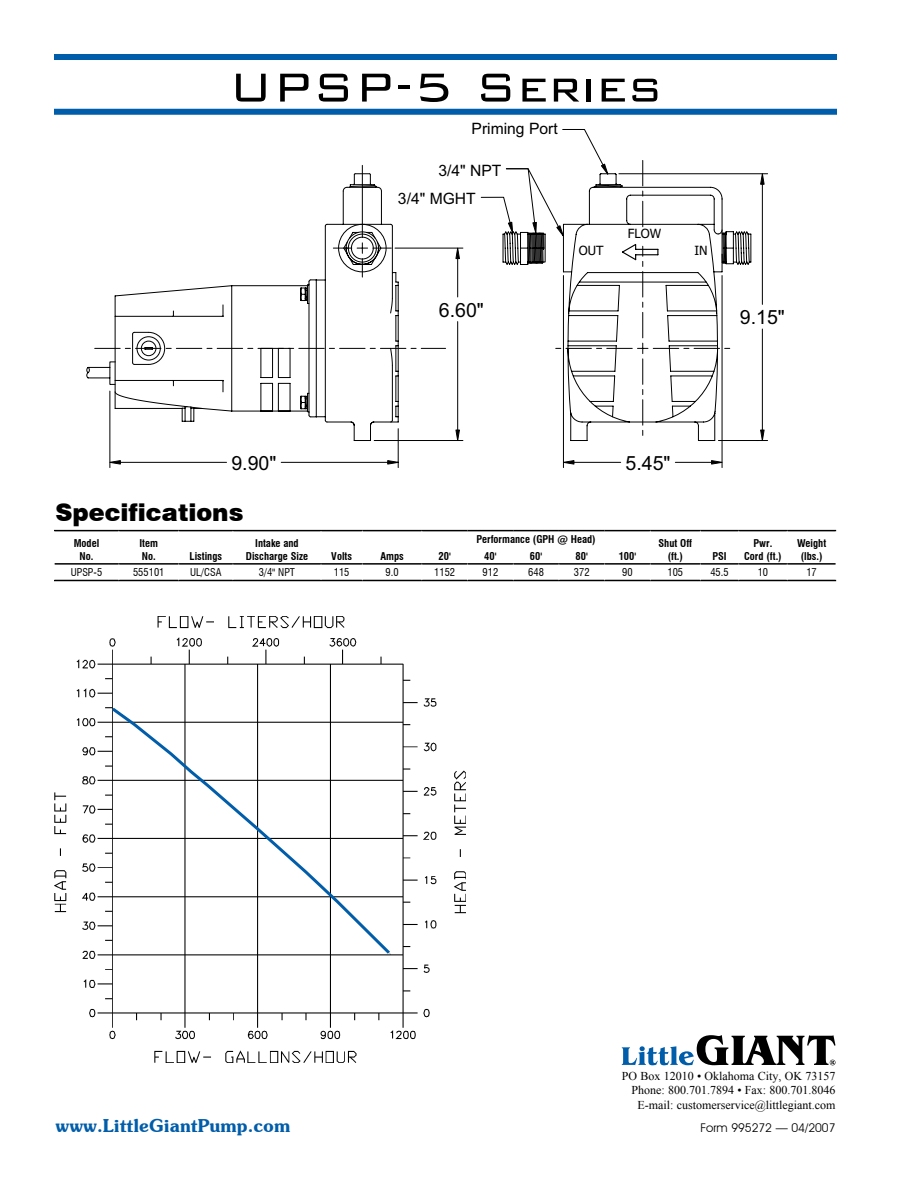
<style>
.page{position:relative;width:918px;height:1188px;background:#fff}
.page>*{position:absolute;margin:0;border:0;box-sizing:border-box;transform-origin:0 0}
.t1{font:300 54px "Bank Gothic BT";color:#000}
.t2{font:900 24px "Swiss 721 BT";color:#000}
.t3{font:19.65px "Arial";color:#000}
.t4{font:600 18px "Souvenir IT Cby BT";color:#005daa}
.t5{font:15.6px/27.5px "Arial";color:#000}
.t6{font:12.75px "Tahoma";color:#000}
.t7{font:12px/14.4px "Times New Roman";color:#000;text-align:right}
.t8{font:12px "Avant Garde IT Cby BT";color:#000}
.t9{font:700 condensed 10.5px/12.6px "Swiss 721 BT";color:#000;text-align:center}
.t10{font:condensed 10.5px "Swiss 721 BT";color:#000}
</style>
<div class="page">
<svg style="left:95px;top:348px;width:14px;height:1px"></svg>
<hr style="left:619px;top:173px;width:149px;height:1px;background:#000">
<hr style="left:762px;top:184px;width:1px;height:120px;background:#000">
<svg style="left:760px;top:173px;width:5px;height:12px"></svg>
<svg style="left:751px;top:248px;width:14px;height:193px"></svg>
<svg style="left:342px;top:165px;width:139px;height:57px"></svg>
<svg style="left:562px;top:173px;width:189px;height:295px"></svg>
<svg style="left:481px;top:156px;width:254px;height:284px"></svg>
<svg style="left:109px;top:222px;width:404px;height:246px"></svg>
<svg style="left:109px;top:460px;width:12px;height:5px"></svg>
<svg style="left:387px;top:428px;width:15px;height:40px"></svg>
<div style="left:54px;top:54px;width:783px;height:6px;background:#005daa"></div>
<div style="left:54px;top:109px;width:783px;height:6px;background:#005daa"></div>
<img style="left:54px;top:616px;width:411px;height:446px">
<hr style="left:54px;top:530px;width:65px;height:1px;background:#000">
<hr style="left:119px;top:530px;width:60px;height:1px;background:#000">
<hr style="left:179px;top:530px;width:54px;height:1px;background:#000">
<hr style="left:233px;top:530px;width:88px;height:1px;background:#000">
<hr style="left:321px;top:530px;width:41px;height:1px;background:#000">
<hr style="left:362px;top:530px;width:60px;height:1px;background:#000">
<hr style="left:422px;top:530px;width:46px;height:1px;background:#000">
<hr style="left:468px;top:530px;width:45px;height:1px;background:#000">
<hr style="left:513px;top:530px;width:46px;height:1px;background:#000">
<hr style="left:559px;top:530px;width:46px;height:1px;background:#000">
<hr style="left:605px;top:530px;width:45px;height:1px;background:#000">
<hr style="left:650px;top:530px;width:50px;height:1px;background:#000">
<hr style="left:700px;top:530px;width:39px;height:1px;background:#000">
<hr style="left:739px;top:530px;width:48px;height:1px;background:#000">
<hr style="left:787px;top:530px;width:49px;height:1px;background:#000">
<hr style="left:54px;top:580px;width:65px;height:1px;background:#000">
<hr style="left:119px;top:580px;width:60px;height:1px;background:#000">
<hr style="left:179px;top:580px;width:54px;height:1px;background:#000">
<hr style="left:233px;top:580px;width:88px;height:1px;background:#000">
<hr style="left:321px;top:580px;width:41px;height:1px;background:#000">
<hr style="left:362px;top:580px;width:60px;height:1px;background:#000">
<hr style="left:422px;top:580px;width:46px;height:1px;background:#000">
<hr style="left:468px;top:580px;width:45px;height:1px;background:#000">
<hr style="left:513px;top:580px;width:46px;height:1px;background:#000">
<hr style="left:559px;top:580px;width:46px;height:1px;background:#000">
<hr style="left:605px;top:580px;width:45px;height:1px;background:#000">
<hr style="left:650px;top:580px;width:50px;height:1px;background:#000">
<hr style="left:700px;top:580px;width:39px;height:1px;background:#000">
<hr style="left:739px;top:580px;width:48px;height:1px;background:#000">
<hr style="left:787px;top:580px;width:49px;height:1px;background:#000">
<svg style="left:54px;top:531px;width:783px;height:49px"></svg>
<svg style="left:109px;top:705px;width:284px;height:252px"></svg>
<svg style="left:622px;top:1035px;width:213px;height:30px"></svg>
<h1 class="t1" style="left:229px;top:59px;width:435px">UPSP-5 Series</h1>
<h3 class="t5" style="left:472px;top:115px;width:88px">Priming Port</h3>
<h3 class="t5" style="left:398px;top:157px;width:105px;text-indent:40px">3/4" NPT<br>3/4" MGHT</h3>
<h3 class="t3" style="left:439px;top:297px;width:47px">6.60"</h3>
<p class="t6" style="left:628px;top:225px;width:35px">FLOW</p>
<p class="t6" style="left:579px;top:242px;width:26px">OUT</p>
<p class="t6" style="left:695px;top:242px;width:15px">IN</p>
<h3 class="t3" style="left:740px;top:304px;width:47px">9.15"</h3>
<h3 class="t3" style="left:231px;top:450px;width:47px">9.90"</h3>
<h3 class="t3" style="left:625px;top:450px;width:47px">5.45"</h3>
<h2 class="t2" style="left:56px;top:498px;width:189px">Specifications</h2>
<p class="t9" style="left:74px;top:537px;width:27px">Model<br>No.</p>
<p class="t9" style="left:140px;top:537px;width:20px;text-align:left">Item<br>No.</p>
<p class="t9" style="left:246px;top:537px;width:64px">Intake and<br>Discharge Size</p>
<p class="t9" style="left:190px;top:549px;width:34px">Listings</p>
<p class="t9" style="left:331px;top:549px;width:22px">Volts</p>
<p class="t9" style="left:380px;top:549px;width:25px">Amps</p>
<p class="t9" style="left:476px;top:533px;width:121px">Performance (GPH @ Head)</p>
<p class="t9" style="left:659px;top:537px;width:35px">Shut Off (ft.)</p>
<p class="t9" style="left:744px;top:537px;width:39px">Pwr.<br>Cord (ft.)</p>
<p class="t9" style="left:797px;top:537px;width:31px">Weight</p>
<p class="t9" style="left:439px;top:549px;width:14px">20'</p>
<p class="t9" style="left:484px;top:549px;width:14px">40'</p>
<p class="t9" style="left:530px;top:549px;width:14px">60'</p>
<p class="t9" style="left:576px;top:549px;width:14px">80'</p>
<p class="t9" style="left:619px;top:549px;width:19px">100'</p>
<p class="t9" style="left:801px;top:549px;width:23px">(lbs.)</p>
<p class="t9" style="left:712px;top:549px;width:16px">PSI</p>
<p class="t10" style="left:71px;top:566px;width:33px">UPSP-5</p>
<p class="t10" style="left:133px;top:566px;width:33px">555101</p>
<p class="t10" style="left:190px;top:566px;width:33px">UL/CSA</p>
<p class="t10" style="left:259px;top:566px;width:38px">3/4" NPT</p>
<p class="t10" style="left:334px;top:566px;width:17px">115</p>
<p class="t10" style="left:386px;top:566px;width:15px">9.0</p>
<p class="t10" style="left:434px;top:566px;width:22px">1152</p>
<p class="t10" style="left:483px;top:566px;width:17px">912</p>
<p class="t10" style="left:528px;top:566px;width:17px">648</p>
<p class="t10" style="left:574px;top:566px;width:17px">372</p>
<p class="t10" style="left:622px;top:566px;width:12px">90</p>
<p class="t10" style="left:667px;top:566px;width:17px">105</p>
<p class="t10" style="left:710px;top:566px;width:20px">45.5</p>
<p class="t10" style="left:758px;top:566px;width:12px">10</p>
<p class="t10" style="left:806px;top:566px;width:12px">17</p>
<p class="t7" style="left:622px;top:1068px;width:215px">PO Box 12010 • Oklahoma City, OK 73157<br>Phone: 800.701.7894 • Fax: 800.701.8046<br>E-mail: customerservice@littlegiant.com</p>
<h3 class="t4" style="left:56px;top:1115px;width:237px">www.LittleGiantPump.com</h3>
<p class="t8" style="left:700px;top:1121px;width:137px">Form 995272 — 04/2007</p>
</div>
